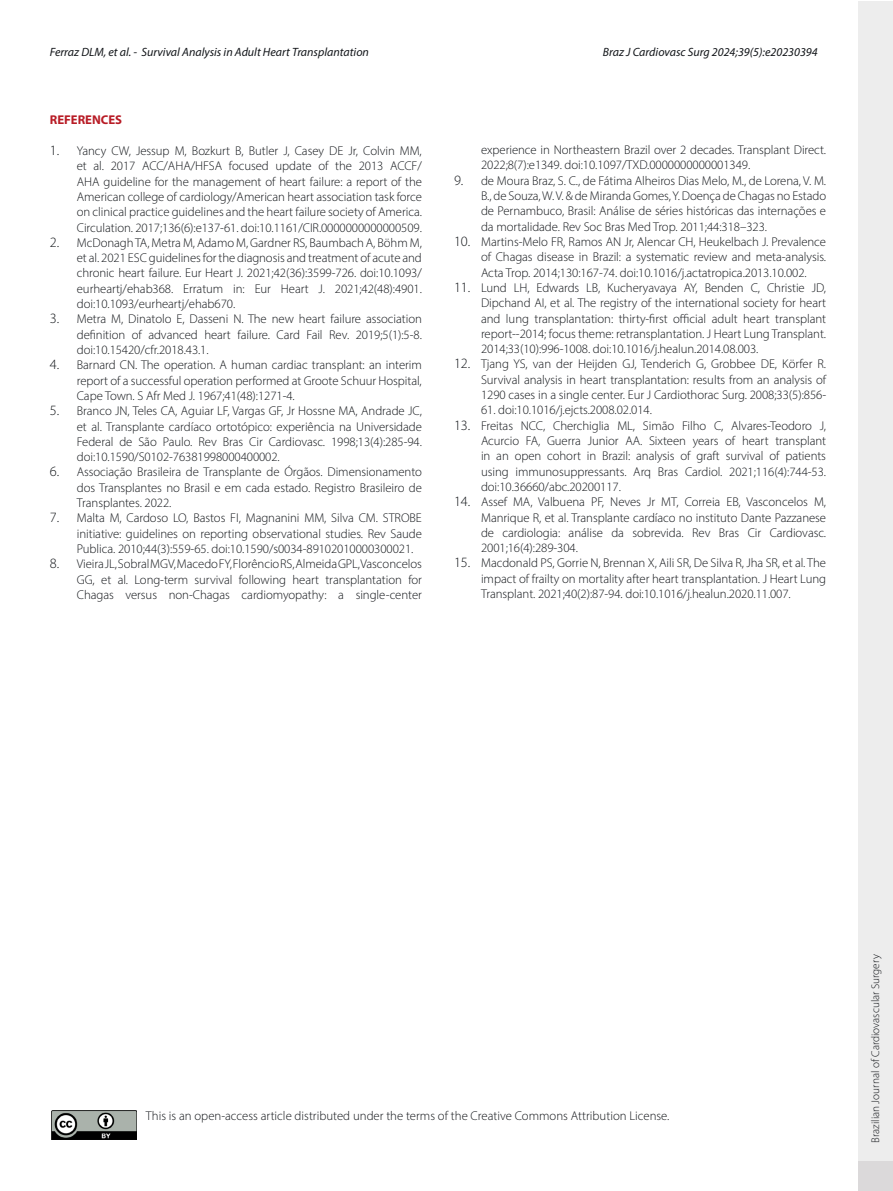
<style>
.page{position:relative;width:893px;height:1191px;background:#fff}
.page>*{position:absolute;margin:0;border:0;box-sizing:border-box;transform-origin:0 0}
.t1{font:300 12.75px/15.3px "Myriad Pro";letter-spacing:-.005em;color:#13161a;text-align:justify}
.Texto__s{font:700 12.75px "Myriad Pro";color:#b81c26}
.t2{font:italic 12px "Myriad Pro";color:#13161a}
.t3{font:300 11.25px "Myriad Pro";color:#13161a}
.s1{font-size:14.25px}
</style>
<div class="page">
<div style="left:858px;top:1px;width:35px;height:1189px;background:#ededed"></div>
<div style="left:858px;top:1161px;width:35px;height:30px;background:#dbd9da"></div>
<img style="left:51px;top:1110px;width:85px;height:30px">
<p class="t2" style="left:50px;top:44px;width:321px">Ferraz DLM, et al. - Survival Analysis in Adult Heart Transplantation</p>
<p class="t2" style="left:603px;top:44px;width:216px">Braz J Cardiovasc Surg 2024;39(5):e20230394</p>
<p class="Texto__s" style="left:50px;top:112px;width:74px">REFERENCES</p>
<p class="t1" style="left:77px;top:143px;width:347px;text-indent:-27px"><span class="s1">1.</span> Yancy CW, Jessup M, Bozkurt B, Butler J, Casey DE Jr, Colvin MM, et al. 2017 ACC/AHA/HFSA focused update of the 2013 ACCF/ AHA guideline for the management of heart failure: a report of the American college of cardiology/American heart association task force on clinical practice guidelines and the heart failure society of America.<br>Circulation. 2017;136(6):e137-61. doi:10.1161/CIR.0000000000000509.</p>
<p class="t1" style="left:77px;top:235px;width:347px;text-indent:-27px"><span class="s1">2.</span> McDonagh TA, Metra M, Adamo M, Gardner RS, Baumbach A, Böhm M, et al. 2021 ESC guidelines for the diagnosis and treatment of acute and chronic heart failure. Eur Heart J. 2021;42(36):3599-726. doi:10.1093/ eurheartj/ehab368. Erratum in: Eur Heart J. 2021;42(48):4901. doi:10.1093/eurheartj/ehab670.</p>
<p class="t1" style="left:77px;top:311px;width:347px;text-indent:-27px"><span class="s1">3.</span> Metra M, Dinatolo E, Dasseni N. The new heart failure association definition of advanced heart failure. Card Fail Rev. 2019;5(1):5-8. doi:10.15420/cfr.2018.43.1.</p>
<p class="t1" style="left:77px;top:357px;width:347px;text-indent:-27px"><span class="s1">4.</span> Barnard CN. The operation. A human cardiac transplant: an interim report of a successful operation performed at Groote Schuur Hospital, Cape Town. S Afr Med J. 1967;41(48):1271-4.</p>
<p class="t1" style="left:77px;top:403px;width:347px;text-indent:-27px"><span class="s1">5.</span> Branco JN, Teles CA, Aguiar LF, Vargas GF, Jr Hossne MA, Andrade JC, et al. Transplante cardíaco ortotópico: experiência na Universidade Federal de São Paulo. Rev Bras Cir Cardiovasc. 1998;13(4):285-94. doi:10.1590/S0102-76381998000400002.</p>
<p class="t1" style="left:77px;top:464px;width:347px;text-indent:-27px"><span class="s1">6.</span> Associação Brasileira de Transplante de Órgãos. Dimensionamento dos Transplantes no Brasil e em cada estado. Registro Brasileiro de Transplantes. 2022.</p>
<p class="t1" style="left:77px;top:510px;width:347px;text-indent:-27px"><span class="s1">7.</span> Malta M, Cardoso LO, Bastos FI, Magnanini MM, Silva CM. STROBE initiative: guidelines on reporting observational studies. Rev Saude Publica. 2010;44(3):559-65. doi:10.1590/s0034-89102010000300021.</p>
<p class="t1" style="left:77px;top:556px;width:347px;text-indent:-27px"><span class="s1">8.</span> Vieira JL, Sobral MGV, Macedo FY, Florêncio RS, Almeida GPL, Vasconcelos GG, et al. Long-term survival following heart transplantation for Chagas versus non-Chagas cardiomyopathy: a single-center</p>
<p class="t1" style="left:481px;top:142px;width:347px">experience in Northeastern Brazil over 2 decades. Transplant Direct.<br>2022;8(7):e1349. doi:10.1097/TXD.0000000000001349.</p>
<p class="t1" style="left:481px;top:173px;width:347px;text-indent:-27px"><span class="s1">9.</span> de Moura Braz, S. C., de Fátima Alheiros Dias Melo, M., de Lorena, V. M.<br>B., de Souza, W. V. &amp; de Miranda Gomes, Y. Doença de Chagas no Estado de Pernambuco, Brasil: Análise de séries históricas das internações e da mortalidade. Rev Soc Bras Med Trop. 2011;44:318–323.</p>
<p class="t1" style="left:481px;top:234px;width:347px;text-indent:-27px"><span class="s1">10.</span> Martins-Melo FR, Ramos AN Jr, Alencar CH, Heukelbach J. Prevalence of Chagas disease in Brazil: a systematic review and meta-analysis.<br>Acta Trop. 2014;130:167-74. doi:10.1016/j.actatropica.2013.10.002.</p>
<p class="t1" style="left:481px;top:280px;width:347px;text-indent:-27px"><span class="s1">11.</span> Lund LH, Edwards LB, Kucheryavaya AY, Benden C, Christie JD, Dipchand AI, et al. The registry of the international society for heart and lung transplantation: thirty-first official adult heart transplant report--2014; focus theme: retransplantation. J Heart Lung Transplant.<br>2014;33(10):996-1008. doi:10.1016/j.healun.2014.08.003.</p>
<p class="t1" style="left:481px;top:356px;width:347px;text-indent:-27px"><span class="s1">12.</span> Tjang YS, van der Heijden GJ, Tenderich G, Grobbee DE, Körfer R.<br>Survival analysis in heart transplantation: results from an analysis of 1290 cases in a single center. Eur J Cardiothorac Surg. 2008;33(5):856-</p>
<p class="t1" style="left:481px;top:402px;width:172px">61. doi:10.1016/j.ejcts.2008.02.014.</p>
<p class="t1" style="left:481px;top:418px;width:347px;text-indent:-27px"><span class="s1">13.</span> Freitas NCC, Cherchiglia ML, Simão Filho C, Alvares-Teodoro J, Acurcio FA, Guerra Junior AA. Sixteen years of heart transplant in an open cohort in Brazil: analysis of graft survival of patients using immunosuppressants. Arq Bras Cardiol. 2021;116(4):744-53. doi:10.36660/abc.20200117.</p>
<p class="t1" style="left:481px;top:494px;width:347px;text-indent:-27px"><span class="s1">14.</span> Assef MA, Valbuena PF, Neves Jr MT, Correia EB, Vasconcelos M, Manrique R, et al. Transplante cardíaco no instituto Dante Pazzanese de cardiologia: análise da sobrevida. Rev Bras Cir Cardiovasc.<br>2001;16(4):289-304.</p>
<p class="t1" style="left:481px;top:555px;width:347px;text-indent:-27px"><span class="s1">15.</span> Macdonald PS, Gorrie N, Brennan X, Aili SR, De Silva R, Jha SR, et al. The impact of frailty on mortality after heart transplantation. J Heart Lung Transplant. 2021;40(2):87-94. doi:10.1016/j.healun.2020.11.007.</p>
<p class="t1" style="left:146px;top:1107px;width:525px">This is an open-access article distributed under the terms of the Creative Commons Attribution License.</p>
<p class="t3" style="left:869px;top:1142px;width:190px;rotate:-90deg">Brazilian Journal of Cardiovascular Surgery</p>
</div>
